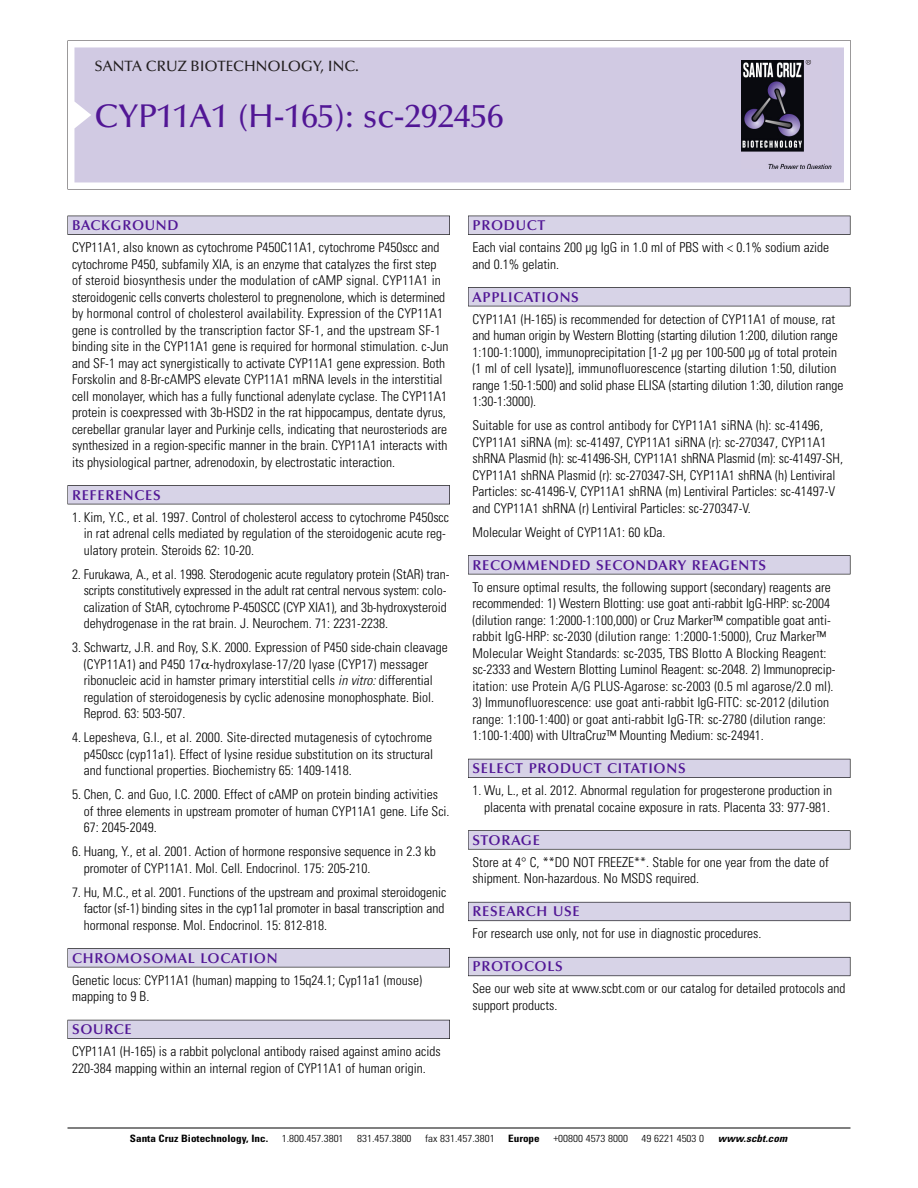
<style>
.page{position:relative;width:918px;height:1188px;background:#fff}
.page>*{position:absolute;margin:0;border:0;box-sizing:border-box;transform-origin:0 0}
.t1{font:500 33px "Optima";color:#511695}
.t2{font:500 15px "Optima";color:#231f20}
.t3{font:600 14.25px "Optima";letter-spacing:.05em;color:#511695}
.t4{font:300 condensed 13.5px/16.5px "Univers";color:#000}
.t5{font:300 condensed 10.2px "Univers";color:#000;scale:1.1 1}
.t6{font:700 condensed 10.2px "Univers";color:#000;scale:1.1 1}
.t7{font:italic 700 condensed 10.2px "Univers";letter-spacing:.005em;color:#000;scale:1.1 1}
.s1{font-style:italic}
</style>
<div class="page">
<svg style="left:68px;top:40px;width:783px;height:149px"></svg>
<div style="left:74px;top:47px;width:770px;height:135px;background:#d1cae3"></div>
<img style="left:741px;top:60px;width:90px;height:108px">
<div style="left:68px;top:216px;width:382px;height:19px;background:#525155"></div>
<div style="left:68px;top:216px;width:381px;height:18px;background:#d7d3e7"></div>
<div style="left:68px;top:485px;width:382px;height:19px;background:#525155"></div>
<div style="left:68px;top:486px;width:381px;height:18px;background:#d7d3e7"></div>
<div style="left:68px;top:948px;width:382px;height:19px;background:#545357"></div>
<div style="left:68px;top:949px;width:381px;height:18px;background:#d7d3e7"></div>
<div style="left:68px;top:1020px;width:382px;height:19px;background:#54535a"></div>
<div style="left:68px;top:1020px;width:381px;height:18px;background:#d7d3e7"></div>
<div style="left:468px;top:216px;width:382px;height:19px;background:#525155"></div>
<div style="left:468px;top:216px;width:382px;height:18px;background:#d7d3e7"></div>
<div style="left:468px;top:287px;width:382px;height:19px;background:#525155"></div>
<div style="left:468px;top:288px;width:382px;height:18px;background:#d7d3e7"></div>
<div style="left:468px;top:555px;width:382px;height:19px;background:#545357"></div>
<div style="left:468px;top:556px;width:382px;height:18px;background:#d7d3e7"></div>
<div style="left:468px;top:759px;width:382px;height:19px;background:#54535a"></div>
<div style="left:468px;top:759px;width:382px;height:18px;background:#d7d3e7"></div>
<svg style="left:468px;top:830px;width:382px;height:20px"></svg>
<div style="left:468px;top:831px;width:382px;height:18px;background:#d7d3e7"></div>
<div style="left:468px;top:902px;width:382px;height:19px;background:#66646e"></div>
<div style="left:468px;top:902px;width:382px;height:18px;background:#d7d3e7"></div>
<div style="left:468px;top:957px;width:382px;height:19px;background:#66646d"></div>
<div style="left:468px;top:958px;width:382px;height:18px;background:#d7d3e7"></div>
<hr style="left:68px;top:1128px;width:782px;height:1px;background:#000">
<p class="t2" style="left:94px;top:61px;width:266px">SANTA CRUZ BIOTECHNOLOGY, INC.</p>
<h1 class="t1" style="left:94px;top:103px;width:411px">CYP11A1 (H-165): sc-292456</h1>
<p class="t3" style="left:72px;top:219px;width:108px">BACKGROUND</p>
<p class="t4" style="left:72px;top:240px;width:378px">CYP11A1, also known as cytochrome P450C11A1, cytochrome P450scc and cytochrome P450, subfamily XIA, is an enzyme that catalyzes the first step of steroid biosynthesis under the modulation of cAMP signal. CYP11A1 in steroidogenic cells converts cholesterol to pregnenolone, which is determined by hormonal control of cholesterol availability. Expression of the CYP11A1 gene is controlled by the transcription factor SF-1, and the upstream SF-1 binding site in the CYP11A1 gene is required for hormonal stimulation. c-Jun and SF-1 may act synergistically to activate CYP11A1 gene expression. Both Forskolin and 8-Br-cAMPS elevate CYP11A1 mRNA levels in the interstitial cell monolayer, which has a fully functional adenylate cyclase. The CYP11A1 protein is coexpressed with 3b-HSD2 in the rat hippocampus, dentate dyrus, cerebellar granular layer and Purkinje cells, indicating that neurosteriods are synthesized in a region-specific manner in the brain. CYP11A1 interacts with its physiological partner, adrenodoxin, by electrostatic interaction.</p>
<p class="t3" style="left:72px;top:489px;width:90px">REFERENCES</p>
<p class="t4" style="left:84px;top:510px;width:367px;text-indent:-12px">1. Kim, Y.C., et al. 1997. Control of cholesterol access to cytochrome P450scc in rat adrenal cells mediated by regulation of the steroidogenic acute reg&shy;ulatory protein. Steroids 62: 10-20.</p>
<p class="t4" style="left:84px;top:567px;width:367px;text-indent:-12px">2. Furukawa, A., et al. 1998. Sterodogenic acute regulatory protein (StAR) tran&shy;scripts constitutively expressed in the adult rat central nervous system: colo&shy;calization of StAR, cytochrome P-450SCC (CYP XIA1), and 3b-hydroxysteroid dehydrogenase in the rat brain. J. Neurochem. 71: 2231-2238.</p>
<p class="t4" style="left:84px;top:640px;width:366px;text-indent:-12px">3. Schwartz, J.R. and Roy, S.K. 2000. Expression of P450 side-chain cleavage (CYP11A1) and P450 17 -hydroxylase-17/20 lyase (CYP17) messager ribonucleic acid in hamster primary interstitial cells <span class="s1">in vitro:</span> differential regulation of steroidogenesis by cyclic adenosine monophosphate. Biol.<br>Reprod. 63: 503-507.</p>
<p class="t4" style="left:84px;top:730px;width:351px;text-align:justify;text-indent:-12px">4. Lepesheva, G.I., et al. 2000. Site-directed mutagenesis of cytochrome p450scc (cyp11a1). Effect of lysine residue substitution on its structural and functional properties. Biochemistry 65: 1409-1418.</p>
<p class="t4" style="left:84px;top:787px;width:367px;text-indent:-12px">5. Chen, C. and Guo, I.C. 2000. Effect of cAMP on protein binding activities of three elements in upstream promoter of human CYP11A1 gene. Life Sci.<br>67: 2045-2049.</p>
<p class="t4" style="left:84px;top:844px;width:354px;text-indent:-12px">6. Huang, Y., et al. 2001. Action of hormone responsive sequence in 2.3 kb promoter of CYP11A1. Mol. Cell. Endocrinol. 175: 205-210.</p>
<p class="t4" style="left:84px;top:885px;width:364px;text-indent:-12px">7. Hu, M.C., et al. 2001. Functions of the upstream and proximal steroidogenic factor (sf-1) binding sites in the cyp11al promoter in basal transcription and hormonal response. Mol. Endocrinol. 15: 812-818.</p>
<p class="t3" style="left:72px;top:952px;width:207px">CHROMOSOMAL LOCATION</p>
<p class="t4" style="left:72px;top:973px;width:352px">Genetic locus: CYP11A1 (human) mapping to 15q24.1; Cyp11a1 (mouse) mapping to 9 B.</p>
<p class="t3" style="left:72px;top:1024px;width:61px">SOURCE</p>
<p class="t4" style="left:72px;top:1044px;width:370px">CYP11A1 (H-165) is a rabbit polyclonal antibody raised against amino acids<br>220-384 mapping within an internal region of CYP11A1 of human origin.</p>
<p class="t3" style="left:473px;top:219px;width:74px">PRODUCT</p>
<p class="t4" style="left:473px;top:240px;width:358px">Each vial contains 200 µg IgG in 1.0 ml of PBS with &lt; 0.1% sodium azide and 0.1% gelatin.</p>
<p class="t3" style="left:473px;top:291px;width:108px">APPLICATIONS</p>
<p class="t4" style="left:473px;top:312px;width:372px">CYP11A1 (H-165) is recommended for detection of CYP11A1 of mouse, rat and human origin by Western Blotting (starting dilution 1:200, dilution range 1:100-1:1000), immunoprecipitation [1-2 µg per 100-500 µg of total protein (1 ml of cell lysate)], immunofluorescence (starting dilution 1:50, dilution range 1:50-1:500) and solid phase ELISA (starting dilution 1:30, dilution range 1:30-1:3000).</p>
<p class="t4" style="left:473px;top:418px;width:372px">Suitable for use as control antibody for CYP11A1 siRNA (h): sc-41496, CYP11A1 siRNA (m): sc-41497, CYP11A1 siRNA (r): sc-270347, CYP11A1 shRNA Plasmid (h): sc-41496-SH, CYP11A1 shRNA Plasmid (m): sc-41497-SH, CYP11A1 shRNA Plasmid (r): sc-270347-SH, CYP11A1 shRNA (h) Lentiviral Particles: sc-41496-V, CYP11A1 shRNA (m) Lentiviral Particles: sc-41497-V and CYP11A1 shRNA (r) Lentiviral Particles: sc-270347-V.</p>
<p class="t4" style="left:473px;top:525px;width:195px">Molecular Weight of CYP11A1: 60 kDa.</p>
<p class="t3" style="left:473px;top:559px;width:295px">RECOMMENDED SECONDARY REAGENTS</p>
<p class="t4" style="left:473px;top:580px;width:364px">To ensure optimal results, the following support (secondary) reagents are recommended: 1) Western Blotting: use goat anti-rabbit IgG-HRP: sc-2004 (dilution range: 1:2000-1:100,000) or Cruz Marker™ compatible goat anti&shy;rabbit IgG-HRP: sc-2030 (dilution range: 1:2000-1:5000), Cruz Marker™ Molecular Weight Standards: sc-2035, TBS Blotto A Blocking Reagent: sc-2333 and Western Blotting Luminol Reagent: sc-2048. 2) Immunoprecip&shy;itation: use Protein A/G PLUS-Agarose: sc-2003 (0.5 ml agarose/2.0 ml).</p>
<p class="t4" style="left:473px;top:695px;width:358px">3) Immunofluorescence: use goat anti-rabbit IgG-FITC: sc-2012 (dilution range: 1:100-1:400) or goat anti-rabbit IgG-TR: sc-2780 (dilution range:<br>1:100-1:400) with UltraCruz™ Mounting Medium: sc-24941.</p>
<p class="t3" style="left:473px;top:763px;width:215px">SELECT PRODUCT CITATIONS</p>
<p class="t4" style="left:473px;top:783px;width:361px;text-align:right">1. Wu, L., et al. 2012. Abnormal regulation for progesterone production in placenta with prenatal cocaine exposure in rats. Placenta 33: 977-981.</p>
<p class="t3" style="left:473px;top:834px;width:69px">STORAGE</p>
<p class="t4" style="left:473px;top:855px;width:358px">Store at 4° C, **DO NOT FREEZE**. Stable for one year from the date of shipment. Non-hazardous. No MSDS required.</p>
<p class="t3" style="left:473px;top:906px;width:109px">RESEARCH USE</p>
<p class="t4" style="left:473px;top:926px;width:290px">For research use only, not for use in diagnostic procedures.</p>
<p class="t3" style="left:473px;top:961px;width:92px">PROTOCOLS</p>
<p class="t4" style="left:473px;top:982px;width:375px">See our web site at www.scbt.com or our catalog for detailed protocols and support products.</p>
<p class="t6" style="left:130px;top:1135px;width:127px">Santa Cruz Biotechnology, Inc.</p>
<p class="t5" style="left:282px;top:1135px;width:58px">1.800.457.3801</p>
<p class="t5" style="left:357px;top:1135px;width:51px">831.457.3800</p>
<p class="t5" style="left:425px;top:1135px;width:65px">fax 831.457.3801</p>
<p class="t6" style="left:508px;top:1135px;width:30px">Europe</p>
<p class="t5" style="left:553px;top:1135px;width:69px">+00800 4573 8000</p>
<p class="t5" style="left:642px;top:1135px;width:58px">49 6221 4503 0</p>
<p class="t7" style="left:718px;top:1135px;width:64px">www.scbt.com</p>
</div>
